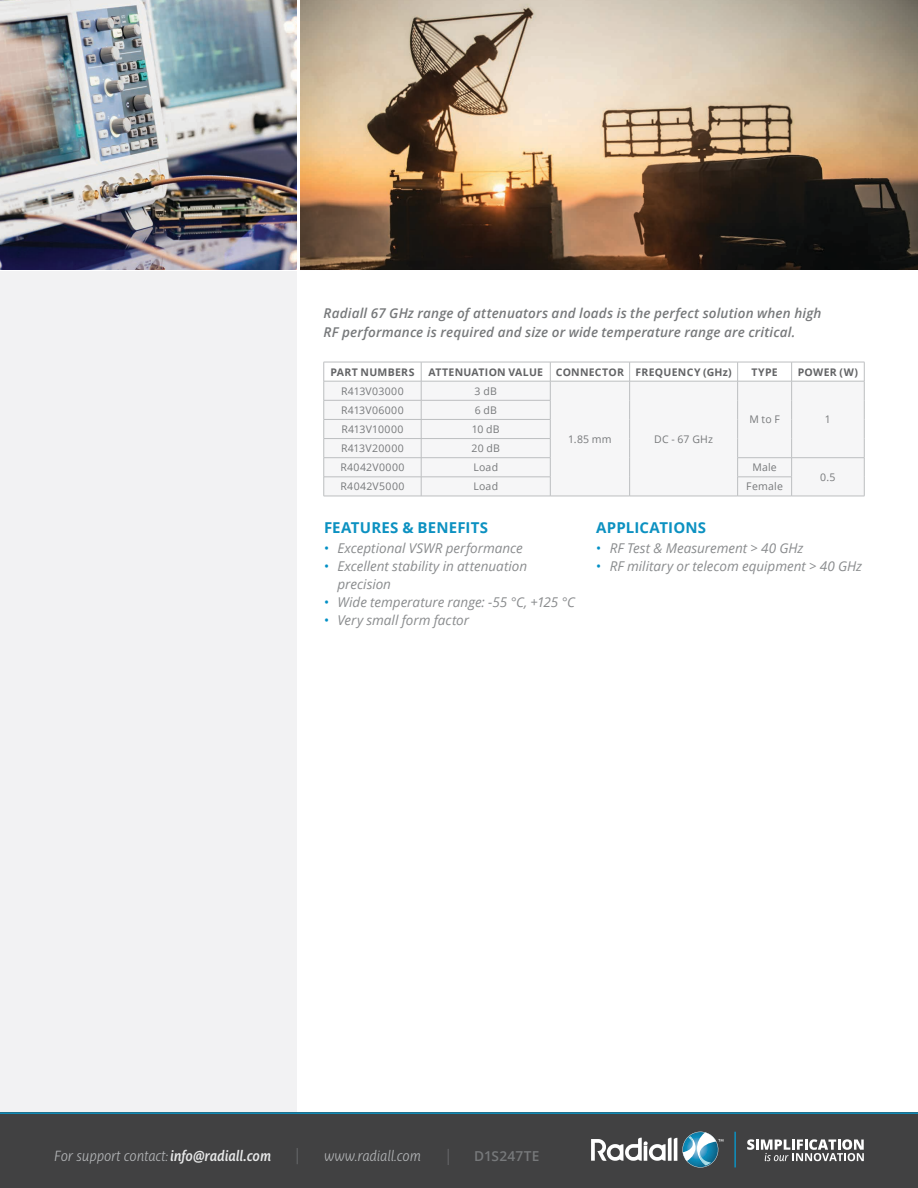
<style>
.page{position:relative;width:918px;height:1188px;background:#fff}
.page>*{position:absolute;margin:0;border:0;box-sizing:border-box;transform-origin:0 0}
.t1{font:700 15px "Open Sans";letter-spacing:.01em;color:#0c91c1}
.t2{font:italic 300 14.25px "Ayita Pro";letter-spacing:-.01em;color:#b2b4b6}
.t3{font:600 13.65px "Open Sans";letter-spacing:.02em;color:#77797b}
.t4{font:italic 13.5px/18px "Open Sans";color:#8a8c8e}
.t5{font:italic 600 13.5px/18.8px "Open Sans";letter-spacing:.01em;color:#77797b}
.t6{font:10.5px "Open Sans";letter-spacing:.025em;color:#77797b}
.t7{font:700 10.5px "Open Sans";letter-spacing:.025em;color:#636466}
.t8{font:10.5px "Open Sans";letter-spacing:.045em;color:#77797b}
.s1{font-style:normal;color:#008fc5}
.s2{font-weight:600;color:#e7e8e8}
</style>
<div class="page">
<div style="left:0;top:271px;width:297px;height:917px;background:#f2f2f3"></div>
<div style="left:0;top:1112px;width:918px;height:76px;background:#414142"></div>
<svg style="left:297px;top:1148px;width:1px;height:16px"></svg>
<svg style="left:448px;top:1149px;width:1px;height:16px"></svg>
<hr style="left:0;top:1112px;width:918px;height:2px;background:#0c91c1">
<svg style="left:591px;top:1132px;width:132px;height:36px"></svg>
<hr style="left:734px;top:1132px;width:2px;height:35px;background:#0c91c1">
<svg style="left:747px;top:1139px;width:117px;height:22px"></svg>
<img style="left:300px;top:0;width:618px;height:270px">
<img style="left:0;top:0;width:297px;height:270px">
<div style="left:325px;top:382px;width:539px;height:114px;background:#f6f6f7"></div>
<hr style="left:421px;top:362px;width:129px;height:1px;background:#bcbec0">
<hr style="left:550px;top:362px;width:80px;height:1px;background:#bcbec0">
<hr style="left:630px;top:362px;width:108px;height:1px;background:#bcbec0">
<hr style="left:738px;top:362px;width:54px;height:1px;background:#bcbec0">
<hr style="left:792px;top:362px;width:72px;height:1px;background:#bcbec0">
<hr style="left:421px;top:381px;width:129px;height:1px;background:#bcbec0">
<hr style="left:550px;top:381px;width:80px;height:1px;background:#bcbec0">
<hr style="left:630px;top:381px;width:108px;height:1px;background:#bcbec0">
<hr style="left:738px;top:381px;width:54px;height:1px;background:#bcbec0">
<hr style="left:792px;top:381px;width:72px;height:1px;background:#bcbec0">
<svg style="left:629px;top:362px;width:1px;height:134px"></svg>
<hr style="left:421px;top:400px;width:129px;height:1px;background:#bcbec0">
<svg style="left:550px;top:362px;width:1px;height:134px"></svg>
<svg style="left:737px;top:362px;width:1px;height:134px"></svg>
<svg style="left:791px;top:362px;width:1px;height:134px"></svg>
<svg style="left:864px;top:362px;width:1px;height:134px"></svg>
<hr style="left:421px;top:419px;width:129px;height:1px;background:#bcbec0">
<hr style="left:421px;top:438px;width:129px;height:1px;background:#bcbec0">
<hr style="left:421px;top:457px;width:129px;height:1px;background:#bcbec0">
<hr style="left:737px;top:457px;width:55px;height:1px;background:#bcbec0">
<hr style="left:792px;top:457px;width:72px;height:1px;background:#bcbec0">
<hr style="left:421px;top:477px;width:129px;height:1px;background:#bcbec0">
<hr style="left:737px;top:477px;width:55px;height:1px;background:#bcbec0">
<hr style="left:421px;top:496px;width:129px;height:1px;background:#bcbec0">
<hr style="left:550px;top:496px;width:80px;height:1px;background:#bcbec0">
<hr style="left:630px;top:496px;width:108px;height:1px;background:#bcbec0">
<hr style="left:738px;top:496px;width:54px;height:1px;background:#bcbec0">
<hr style="left:792px;top:496px;width:72px;height:1px;background:#bcbec0">
<svg style="left:324px;top:363px;width:1px;height:133px"></svg>
<svg style="left:421px;top:362px;width:1px;height:134px"></svg>
<hr style="left:324px;top:362px;width:97px;height:1px;background:#bcbec0">
<hr style="left:324px;top:381px;width:97px;height:1px;background:#bcbec0">
<hr style="left:324px;top:400px;width:97px;height:1px;background:#bcbec0">
<hr style="left:324px;top:419px;width:97px;height:1px;background:#bcbec0">
<hr style="left:324px;top:438px;width:97px;height:1px;background:#bcbec0">
<hr style="left:324px;top:457px;width:97px;height:1px;background:#bcbec0">
<hr style="left:324px;top:477px;width:97px;height:1px;background:#bcbec0">
<hr style="left:324px;top:496px;width:97px;height:1px;background:#bcbec0">
<p class="t5" style="left:324px;top:304px;width:499px">Radiall 67 GHz range of attenuators and loads is the perfect solution when high<br>RF performance is required and size or wide temperature range are critical.</p>
<p class="t7" style="left:330px;top:364px;width:86px">PART NUMBERS</p>
<p class="t7" style="left:428px;top:364px;width:305px">ATTENUATION VALUE CONNECTOR FREQUENCY (GHz)</p>
<p class="t7" style="left:751px;top:364px;width:28px">TYPE</p>
<p class="t7" style="left:798px;top:364px;width:62px">POWER (W)</p>
<p class="t6" style="left:341px;top:384px;width:64px">R413V03000</p>
<p class="t6" style="left:475px;top:384px;width:24px">3 dB</p>
<p class="t6" style="left:341px;top:403px;width:64px">R413V06000</p>
<p class="t6" style="left:475px;top:403px;width:24px">6 dB</p>
<p class="t6" style="left:341px;top:422px;width:64px">R413V10000</p>
<p class="t6" style="left:472px;top:422px;width:29px">10 dB</p>
<p class="t6" style="left:341px;top:441px;width:64px">R413V20000</p>
<p class="t6" style="left:472px;top:441px;width:30px">20 dB</p>
<p class="t8" style="left:340px;top:460px;width:66px">R4042V0000</p>
<p class="t6" style="left:473px;top:460px;width:26px">Load</p>
<p class="t6" style="left:752px;top:460px;width:26px">Male</p>
<p class="t6" style="left:749px;top:412px;width:32px">M to F</p>
<p class="t6" style="left:825px;top:412px;width:8px">1</p>
<p class="t6" style="left:568px;top:432px;width:45px">1.85 mm</p>
<p class="t6" style="left:654px;top:432px;width:60px">DC - 67 GHz</p>
<p class="t6" style="left:820px;top:470px;width:17px">0.5</p>
<p class="t6" style="left:340px;top:479px;width:66px">R4042V5000</p>
<p class="t6" style="left:473px;top:479px;width:26px">Load</p>
<p class="t6" style="left:746px;top:479px;width:38px">Female</p>
<p class="t1" style="left:324px;top:517px;width:166px">FEATURES &amp; BENEFITS</p>
<p class="t4" style="left:324px;top:539px;width:200px"><span class="s1">•</span> Exceptional VSWR performance</p>
<p class="t4" style="left:338px;top:557px;width:191px;text-indent:-14px"><span class="s1">•</span> Excellent stability in attenuation precision</p>
<p class="t4" style="left:324px;top:593px;width:253px"><span class="s1">•</span> Wide temperature range: -55 °C, +125 °C</p>
<p class="t4" style="left:324px;top:611px;width:147px"><span class="s1">•</span> Very small form factor</p>
<p class="t1" style="left:596px;top:517px;width:111px">APPLICATIONS</p>
<p class="t4" style="left:596px;top:539px;width:209px"><span class="s1">•</span> RF Test &amp; Measurement &gt; 40 GHz</p>
<p class="t4" style="left:596px;top:557px;width:267px"><span class="s1">•</span> RF military or telecom equipment &gt; 40 GHz</p>
<p class="t2" style="left:54px;top:1147px;width:219px">For support contact: <span class="s2">info@radiall.com</span></p>
<p class="t2" style="left:324px;top:1147px;width:99px">www.radiall.com</p>
<p class="t3" style="left:474px;top:1147px;width:67px">D1S247TE</p>
</div>
